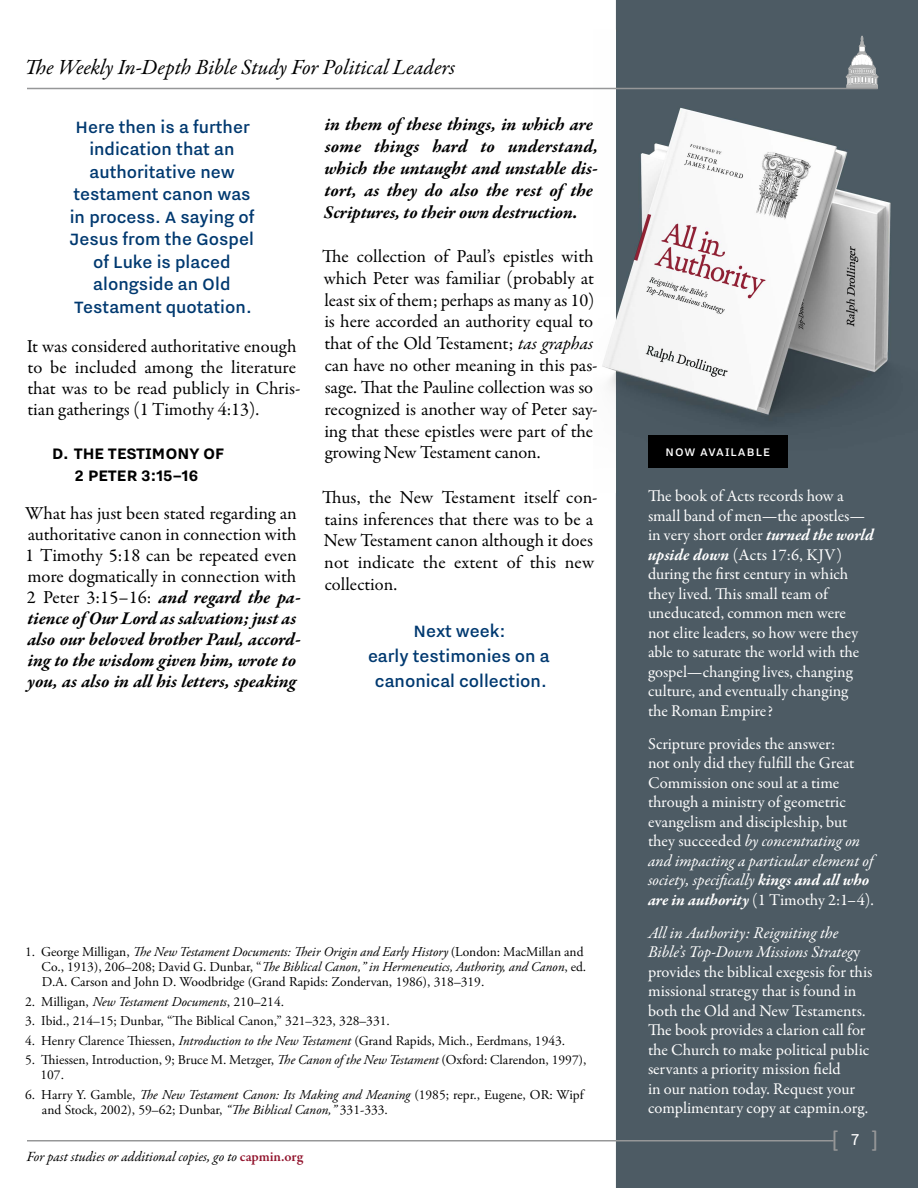
<style>
.page{position:relative;width:918px;height:1188px;background:#fff}
.page>*{position:absolute;margin:0;border:0;box-sizing:border-box;transform-origin:0 0}
.t1{font:24px "Calibri";color:#969798}
.t2{font:italic 21.75px "Garamond Premr Pro";letter-spacing:-.005em;color:#000}
.Callout{font:500 20.25px/22.5px "Nitti Grotesk";color:#003970;text-align:center}
.t3{font:700 18.75px/21.8px "Nitti Grotesk";color:#000;text-align:center}
.Body{font:18.3px/21.9px "Garamond Premr Pro";letter-spacing:-.005em;color:#000}
.Body-2{font:italic 700 18.3px/21px "Garamond Premr Pro";letter-spacing:-.005em;color:#000}
.t4{font:16.5px/19.5px "Garamond Premr Pro";color:#fff}
.t5{font:italic 14.1px "Garamond Premr Pro";letter-spacing:-.005em;color:#000}
.t6{font:500 13.65px "Nitti Grotesk";letter-spacing:.075em;color:#fff}
.Endnotes{font:13.5px/15px "Adobe Garamond Pro";color:#000}
.Endnotes-2{font:italic 13.5px "Adobe Garamond Pro";color:#000}
.s1{font-weight:400;font-style:normal}
.s2{font-style:italic}
.s3{font-style:normal}
.s4{font-weight:600;font-style:normal;color:#91122b}
.s5{font-weight:700;font-style:italic}
.s6{font-family:"Nitti Grotesk";font-size:19.5px;color:#fff}
</style>
<div class="page">
<img style="left:594px;top:0;width:324px;height:1188px">
<div style="left:648px;top:435px;width:140px;height:33px;background:#000"></div>
<hr style="left:27px;top:1140px;width:807px;height:2px;background:#969798">
<svg style="left:846px;top:36px;width:32px;height:52px;background:#949a9e"></svg>
<hr style="left:27px;top:88px;width:851px;height:1px;background:#969798">
<h2 class="t2" style="left:25px;top:54px;width:432px">The Weekly In-Depth Bible Study For Political Leaders</h2>
<p class="Callout" style="left:69px;top:115px;width:187px">Here then is a further indication that an authoritative new testament canon was in process. A saying of<br>Jesus from the Gospel of Luke is placed alongside an Old<br>Testament quotation.</p>
<p class="Body" style="left:27px;top:336px;width:275px;line-height:21px">It was considered authoritative enough to be included among the literature that was to be read publicly in Chris&shy;tian gatherings (1 Timothy 4:13).</p>
<p class="t3" style="left:52px;top:443px;width:174px">D. THE TESTIMONY OF<br>2 PETER 3:15–16</p>
<p class="Body-2" style="left:25px;top:503px;width:278px"><span class="s1">What has just been stated regarding an authoritative canon in connection with 1 Timothy 5:18 can be repeated even more dogmatically in connection with 2 Peter 3:15–16:</span> and regard the pa&shy;tience of Our Lord as salvation; just as also our beloved brother Paul, accord&shy;ing to the wisdom given him, wrote to you, as also in all his letters, speaking</p>
<p class="Body-2" style="left:324px;top:115px;width:276px;line-height:21.9px">in them of these things, in which are some things hard to understand, which the untaught and unstable dis&shy;tort, as they do also the rest of the Scriptures, to their own destruction.</p>
<p class="Body" style="left:322px;top:246px;width:277px">The collection of Paul’s epistles with which Peter was familiar (probably at least six of them; perhaps as many as 10) is here accorded an authority equal to that of the Old Testament; <span class="s2">tas graphas </span>can have no other meaning in this pas&shy;sage. That the Pauline collection was so recognized is another way of Peter say&shy;ing that these epistles were part of the growing New Testament canon.</p>
<p class="Body" style="left:322px;top:486px;width:277px">Thus, the New Testament itself con&shy;tains inferences that there was to be a<br>New Testament canon although it does not indicate the extent of this new collection.</p>
<p class="Callout" style="left:368px;top:619px;width:183px;line-height:24.9px">Next week:<br>early testimonies on a canonical collection.</p>
<p class="Endnotes" style="left:42px;top:945px;width:546px;text-indent:-17px">1. George Milligan, <span class="s2">The New Testament Documents: Their Origin and Early History</span> (London: MacMillan and<br>Co., 1913), 206–208; David G. Dunbar, “<span class="s2">The Biblical Canon,” in Hermeneutics, Authority, and Canon</span>, ed.<br>D.A. Carson and John D. Woodbridge (Grand Rapids: Zondervan, 1986), 318–319.</p>
<p class="Endnotes-2" style="left:25px;top:993px;width:261px"><span class="s3">2. Milligan,</span> New Testament Documents<span class="s3">, 210–214.</span></p>
<p class="Endnotes" style="left:25px;top:1014px;width:366px">3. Ibid., 214–15; Dunbar, “The Biblical Canon,” 321–323, 328–331.</p>
<p class="Endnotes" style="left:25px;top:1033px;width:542px">4. Henry Clarence Thiessen, <span class="s2">Introduction to the New Testament</span> (Grand Rapids, Mich., Eerdmans, 1943.</p>
<p class="Endnotes" style="left:40px;top:1053px;width:547px;text-indent:-15px">5. Thiessen, Introduction, 9; Bruce M. Metzger, <span class="s2">The Canon of the New Testament</span> (Oxford: Clarendon, 1997),<br>107.</p>
<p class="Endnotes" style="left:42px;top:1087px;width:543px;text-indent:-17px">6. Harry Y. Gamble, <span class="s2">The New Testament Canon: Its Making and Meaning</span> (1985; repr., Eugene, OR: Wipf and Stock, 2002), 59–62; Dunbar, <span class="s2">“The Biblical Canon,”</span> 331-333.</p>
<p class="t5" style="left:27px;top:1148px;width:278px">For past studies or additional copies, go to <span class="s4">capmin.org</span></p>
<p class="t6" style="left:666px;top:445px;width:106px">NOW AVAILABLE</p>
<p class="t4" style="left:648px;top:486px;width:227px">The book of Acts records how a small band of men—the apostles— in very short order <span class="s5">turned the world upside down</span> (Acts 17:6, KJV) during the first century in which they lived. This small team of uneducated, common men were<br>not elite leaders, so how were they able to saturate the world with the gospel—chang ing lives, changing culture, and eventually changing<br>the Roman Empire?</p>
<p class="t4" style="left:648px;top:734px;width:227px">Scripture provides the answer:<br>not only did they fulfill the Great Commission one soul at a time through a ministry of geometric evan gelism and discipleship, but they succeeded <span class="s2">by concentrating on and impacting a particular element of society, specifically</span> <span class="s5">kings and all who are in authority</span> (1 Timothy 2:1–4).</p>
<p class="t4" style="left:648px;top:923px;width:226px"><span class="s2">All in Authority: Reigniting the Bible’s Top-Down Missions Strateg</span>y provides the biblical exegesis for this missional strategy that is found in both the Old and New Testaments.<br>The book provides a clarion call for the Church to make political public servants a priority mission field<br>in our nation today. Request your complimentary copy at capmin.org.</p>
<h1 class="t1" style="left:831px;top:1122px;width:49px">[ <span class="s6">7</span> ]</h1>
</div>
